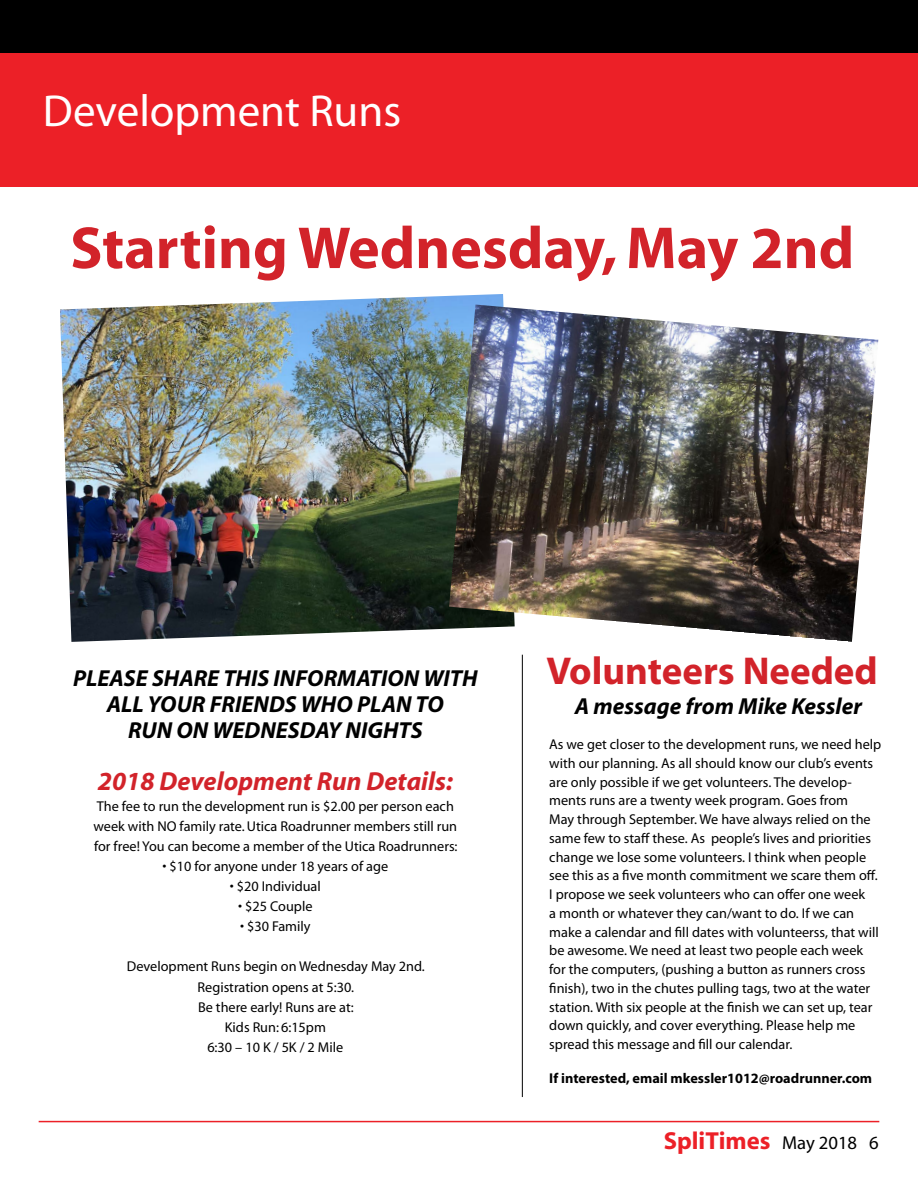
<style>
.page{position:relative;width:918px;height:1188px;background:#fff}
.page>*{position:absolute;margin:0;border:0;box-sizing:border-box;transform-origin:0 0}
.t1{font:700 59.7px "Myriad";color:#d2232a}
.t2{font:45px "Myriad";color:#fff}
.t3{font:700 39px "Myriad";color:#d2232a}
.t4{font:italic 700 26.25px "Myriad";color:#d2232a}
.t5{font:700 24.75px "Myriad";color:#ec2027}
.t6{font:italic 700 23.25px/26.1px "Myriad";color:#000;text-align:center}
.t7{font:14.25px/18.8px "Myriad Pro";color:#000}
.t8{font:14.25px/20.1px "Myriad";color:#000}
.t9{font:700 14.25px "Myriad Pro";color:#000}
.s1{font-weight:400;font-size:18.75px;color:#000}
</style>
<div class="page">
<hr style="left:39px;top:1121px;width:840px;height:1px;background:#ec2027">
<div style="left:0;top:53px;width:918px;height:134px;background:#ec2027"></div>
<div style="left:0;top:0;width:918px;height:53px;background:#000"></div>
<img style="left:60px;top:294px;width:444px;height:348px">
<hr style="left:522px;top:655px;width:1px;height:442px;background:#000">
<img style="left:449px;top:305px;width:429px;height:337px">
<h2 class="t2" style="left:43px;top:88px;width:360px">Development Runs</h2>
<h1 class="t1" style="left:70px;top:217px;width:786px">Starting Wednesday, May 2nd</h1>
<h3 class="t6" style="left:73px;top:666px;width:406px">PLEASE SHARE THIS INFORMATION WITH<br>ALL YOUR FRIENDS WHO PLAN TO<br>RUN ON WEDNESDAY NIGHTS</h3>
<h3 class="t4" style="left:98px;top:768px;width:357px">2018 Development Run Details:</h3>
<p class="t8" style="left:94px;top:796px;width:366px">The fee to run the development run is $2.00 per person each week with NO family rate. Utica Roadrunner members still run for free! You can become a member of the Utica Roadrunners:</p>
<p class="t8" style="left:163px;top:857px;width:227px">• $10 for anyone under 18 years of age</p>
<p class="t8" style="left:230px;top:877px;width:92px">• $20 Individual</p>
<p class="t8" style="left:238px;top:897px;width:76px">• $25 Couple</p>
<p class="t8" style="left:240px;top:917px;width:72px">• $30 Family</p>
<p class="t8" style="left:127px;top:957px;width:300px;text-align:center">Development Runs begin on Wednesday May 2nd.<br>Registration opens at 5:30.<br>Be there early! Runs are at:<br>Kids Run: 6:15pm<br>6:30 – 10 K / 5K / 2 Mile</p>
<h3 class="t3" style="left:547px;top:651px;width:333px">Volunteers Needed</h3>
<h3 class="t6" style="left:575px;top:694px;width:288px">A message from Mike Kessler</h3>
<p class="t7" style="left:549px;top:735px;width:334px">As we get closer to the development runs, we need help with our planning. As all should know our club’s events are only possible if we get volunteers. The develop&shy;ments runs are a twenty week program. Goes from<br>May through September. We have always relied on the same few to staff these. As people’s lives and priorities change we lose some volunteers. I think when people see this as a five month commitment we scare them off.<br>I propose we seek volunteers who can offer one week<br>a month or whatever they can/want to do. If we can make a calendar and fill dates with volunteerss, that will be awesome. We need at least two people each week for the computers, (pushing a button as runners cross finish), two in the chutes pulling tags, two at the water station. With six people at the finish we can set up, tear down quickly, and cover everything. Please help me spread this message and fill our calendar.</p>
<p class="t9" style="left:549px;top:1069px;width:324px">If interested, email mkessler1012@roadrunner.com</p>
<h3 class="t5" style="left:664px;top:1128px;width:216px">SpliTimes <span class="s1">May 2018 6</span></h3>
</div>
